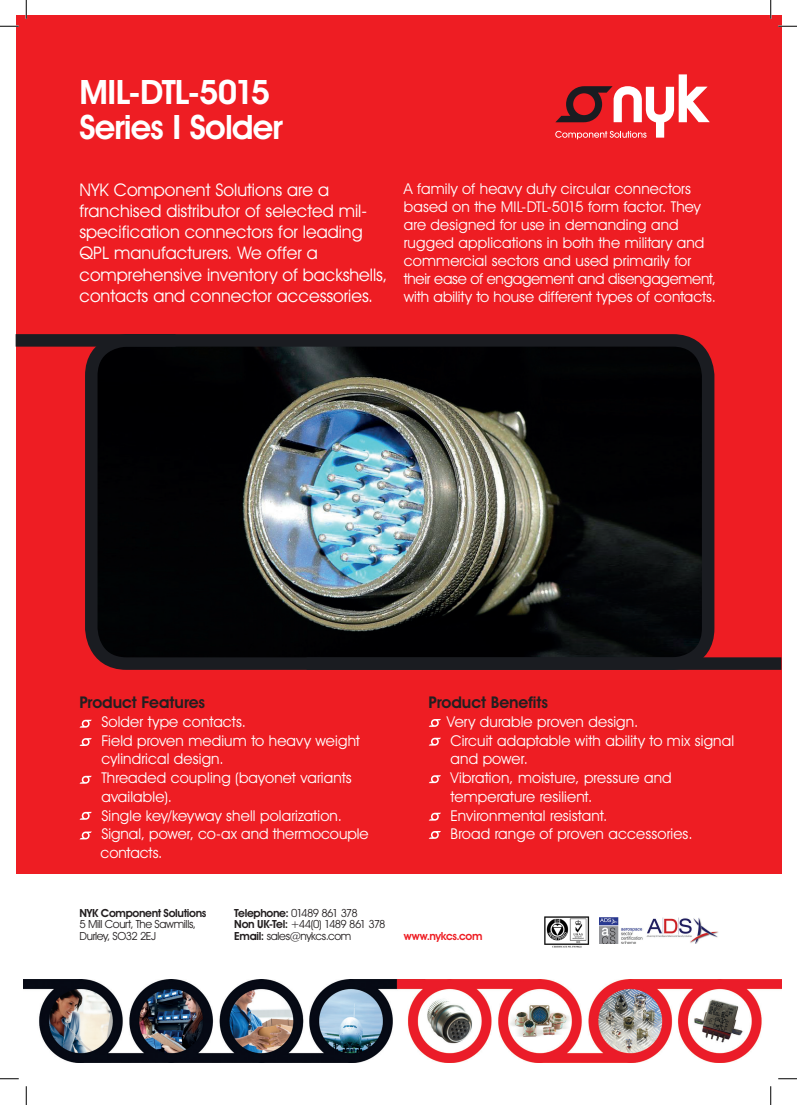
<style>
.page{position:relative;width:797px;height:1105px;background:#fff}
.page>*{position:absolute;margin:0;border:0;box-sizing:border-box;transform-origin:0 0}
.t1{font:600 33.75px/35px "Avant Garde IT Cby BT";letter-spacing:-.025em;color:#fff}
.t2{font:17.5px/21.2px "Avant Garde IT Cby BT";color:#fff}
.t3{font:600 16.25px "Avant Garde IT Cby BT";letter-spacing:-.005em;color:#231f20}
.t4{font:15px/18.1px "Avant Garde IT Cby BT";letter-spacing:.01em;color:#fff}
.t5{font:11.25px/11.2px "Avant Garde IT Cby BT";letter-spacing:-.035em;color:#231f20}
.t6{font:11.25px "Avant Garde IT Cby BT";letter-spacing:-.075em;color:#231f20}
.t7{font:600 11.25px "Avant Garde IT Cby BT";letter-spacing:-.03em;color:#231f20}
.t8{font:11.25px "Avant Garde IT Cby BT";letter-spacing:-.095em;color:#231f20}
.t9{font:600 11.25px "Avant Garde IT Cby BT";letter-spacing:-.035em;color:#ee1d23}
.s1{font-weight:600}
</style>
<div class="page">
<div style="left:16px;top:16px;width:765px;height:858px;background:#ee1d23"></div>
<svg style="left:555px;top:74px;width:154px;height:65px"></svg>
<img style="left:98px;top:347px;width:603px;height:310px">
<div style="left:85px;top:334px;width:629px;height:336px;border:12px solid #1a1c21;border-radius:35px"></div>
<div style="left:16px;top:334px;width:159px;height:13px;background:#1a1c21"></div>
<div style="left:306px;top:657px;width:475px;height:13px;background:#1a1c21"></div>
<img style="left:544px;top:917px;width:46px;height:31px">
<img style="left:599px;top:917px;width:119px;height:27px">
<img style="left:24px;top:980px;width:757px;height:82px">
<svg style="left:79px;top:720px;width:13px;height:8px"></svg>
<svg style="left:79px;top:738px;width:13px;height:8px"></svg>
<svg style="left:79px;top:776px;width:13px;height:8px"></svg>
<svg style="left:79px;top:812px;width:13px;height:8px"></svg>
<svg style="left:80px;top:831px;width:12px;height:8px"></svg>
<svg style="left:428px;top:719px;width:13px;height:8px"></svg>
<svg style="left:428px;top:738px;width:13px;height:8px"></svg>
<svg style="left:429px;top:775px;width:12px;height:8px"></svg>
<svg style="left:428px;top:813px;width:13px;height:8px"></svg>
<svg style="left:428px;top:831px;width:13px;height:8px"></svg>
<svg style="left:0;top:25px;width:19px;height:2px"></svg>
<svg style="left:778px;top:25px;width:19px;height:2px"></svg>
<svg style="left:0;top:1078px;width:19px;height:1px"></svg>
<svg style="left:778px;top:1078px;width:19px;height:1px"></svg>
<svg style="left:25px;top:0;width:2px;height:19px"></svg>
<svg style="left:25px;top:1086px;width:2px;height:19px"></svg>
<svg style="left:770px;top:0;width:1px;height:19px"></svg>
<svg style="left:770px;top:1086px;width:1px;height:19px"></svg>
<p class="t1" style="left:79px;top:74px;width:205px">MIL-DTL-5015<br>Series I Solder</p>
<p class="t2" style="left:79px;top:179px;width:309px">NYK Component Solutions are a franchised distributor of selected mil&shy;specification connectors for leading QPL manufacturers. We offer a comprehensive inventory of backshells, contacts and connector accessories.</p>
<p class="t4" style="left:404px;top:179px;width:314px">A family of heavy duty circular connectors based on the MIL-DTL-5015 form factor. They are designed for use in demanding and rugged applications in both the military and commercial sectors and used primarily for their ease of engagement and disengagement, with ability to house different types of contacts.</p>
<p class="t3" style="left:79px;top:693px;width:127px">Product Features</p>
<p class="t4" style="left:101px;top:712px;width:146px">Solder type contacts.</p>
<p class="t4" style="left:101px;top:731px;width:260px;line-height:18.8px">Field proven medium to heavy weight cylindrical design.</p>
<p class="t4" style="left:101px;top:768px;width:252px;line-height:18.8px">Threaded coupling (bayonet variants available).</p>
<p class="t4" style="left:101px;top:806px;width:242px">Single key/keyway shell polarization.</p>
<p class="t4" style="left:101px;top:825px;width:269px;line-height:18.8px">Signal, power, co-ax and thermocouple contacts.</p>
<p class="t3" style="left:428px;top:693px;width:121px">Product Benefits</p>
<p class="t4" style="left:447px;top:712px;width:193px">Very durable proven design.</p>
<p class="t4" style="left:450px;top:731px;width:285px;line-height:18.8px">Circuit adaptable with ability to mix signal and power.</p>
<p class="t4" style="left:450px;top:768px;width:223px;line-height:18.8px">Vibration, moisture, pressure and temperature resilient.</p>
<p class="t4" style="left:450px;top:806px;width:158px">Environmental resistant.</p>
<p class="t4" style="left:450px;top:825px;width:243px">Broad range of proven accessories.</p>
<p class="t7" style="left:79px;top:906px;width:128px">NYK Component Solutions</p>
<p class="t5" style="left:79px;top:919px;width:118px">5 Mill Court, The Sawmills,<br>Durley, SO32 2EJ</p>
<p class="t8" style="left:234px;top:906px;width:125px"><span class="s1">Telephone:</span> 01489 861 378</p>
<p class="t6" style="left:234px;top:917px;width:153px"><span class="s1">Non UK-Tel:</span> +44(0) 1489 861 378</p>
<p class="t5" style="left:234px;top:930px;width:119px"><span class="s1">Email:</span> sales@nykcs.com</p>
<p class="t9" style="left:404px;top:929px;width:80px">www.nykcs.com</p>
</div>
